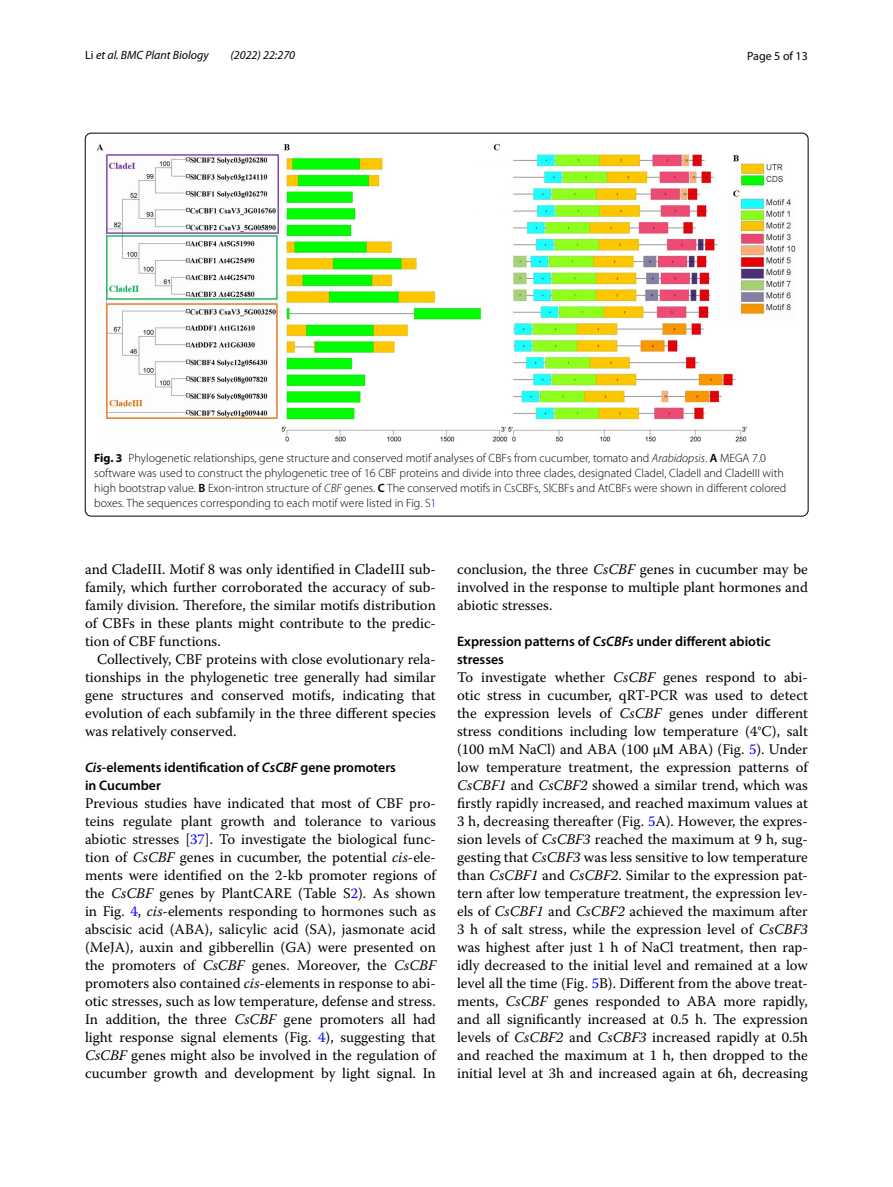
<style>
.page{position:relative;width:893px;height:1187px;background:#fff}
.page>*{position:absolute;margin:0;border:0;box-sizing:border-box;transform-origin:0 0}
.t1{font:14.7px/18px "Warnock Pro";color:#000;text-align:justify}
.t2{font:600 13.8px/18px "Myriad Pro";color:#000}
.t3{font:300 12px/15px "Myriad Pro";color:#000}
.t4{font:italic 12px "Myriad Pro";color:#000}
.t5{font:12px "Myriad Pro";color:#000}
.s1{font-style:normal}
.s2{font-weight:700}
.s3{font-style:italic}
.s4{font-weight:600}
.s5{color:#00f}
.s6{font-family:"STIX Math"}
</style>
<div class="page">
<img style="left:96px;top:144px;width:700px;height:298px">
<p class="t4" style="left:85px;top:48px;width:125px"><span class="s1">Li</span> et al. BMC Plant Biology</p>
<p class="t4" style="left:230px;top:48px;width:66px">(2022) 22:270</p>
<p class="t5" style="left:747px;top:48px;width:62px">Page 5 of 13</p>
<p class="t3" style="left:94px;top:450px;width:694px"><span class="s2">Fig. 3</span> Phylogenetic relationships, gene structure and conserved motif analyses of CBFs from cucumber, tomato and <span class="s3">Arabidopsis</span>. <span class="s4">A</span> MEGA 7.0 software was used to construct the phylogenetic tree of 16 CBF proteins and divide into three clades, designated CladeI, CladeII and CladeIII with high bootstrap value. <span class="s4">B</span> Exon-intron structure of <span class="s3">CBF</span> genes. <span class="s4">C</span> The conserved motifs in CsCBFs, SlCBFs and AtCBFs were shown in different colored boxes. The sequences corresponding to each motif were listed in Fig. S<span class="s5">1</span></p>
<p class="t1" style="left:85px;top:560px;width:352px">and CladeIII. Motif 8 was only identified in CladeIII sub&shy;family, which further corroborated the accuracy of sub&shy;family division. Therefore, the similar motifs distribution of CBFs in these plants might contribute to the predic&shy;tion of CBF functions.</p>
<p class="t1" style="left:85px;top:650px;width:352px;text-indent:12px">Collectively, CBF proteins with close evolutionary rela&shy;tionships in the phylogenetic tree generally had similar gene structures and conserved motifs, indicating that evolution of each subfamily in the three different species was relatively conserved.</p>
<p class="t2" style="left:85px;top:758px;width:312px"><span class="s3">Cis</span>‑elements identification of <span class="s3">CsCBF</span> gene promoters in Cucumber</p>
<p class="t1" style="left:85px;top:794px;width:352px">Previous studies have indicated that most of CBF pro&shy;teins regulate plant growth and tolerance to various abiotic stresses [<span class="s5">37</span>]. To investigate the biological func&shy;tion of <span class="s3">CsCBF</span> genes in cucumber, the potential <span class="s3">cis</span>-ele&shy;ments were identified on the 2-kb promoter regions of the <span class="s3">CsCBF</span> genes by PlantCARE (Table S<span class="s5">2</span>). As shown in Fig. <span class="s5">4</span>, <span class="s3">cis</span>-elements responding to hormones such as abscisic acid (ABA), salicylic acid (SA), jasmonate acid (MeJA), auxin and gibberellin (GA) were presented on the promoters of <span class="s3">CsCBF</span> genes. Moreover, the <span class="s3">CsCBF </span>promoters also contained <span class="s3">cis</span>-elements in response to abi&shy;otic stresses, such as low temperature, defense and stress.<br>In addition, the three <span class="s3">CsCBF</span> gene promoters all had light response signal elements (Fig. <span class="s5">4</span>), suggesting that <span class="s3">CsCBF</span> genes might also be involved in the regulation of cucumber growth and development by light signal. In</p>
<p class="t1" style="left:457px;top:560px;width:352px">conclusion, the three <span class="s3">CsCBF</span> genes in cucumber may be involved in the response to multiple plant hormones and abiotic stresses.</p>
<p class="t2" style="left:457px;top:632px;width:315px">Expression patterns of <span class="s3">CsCBFs</span> under different abiotic stresses</p>
<p class="t1" style="left:457px;top:668px;width:352px">To investigate whether <span class="s3">CsCBF</span> genes respond to abi&shy;otic stress in cucumber, qRT-PCR was used to detect the expression levels of <span class="s3">CsCBF</span> genes under different stress conditions including low temperature (4°C), salt (100 mM NaCl) and ABA (100 μ<span class="s6">Μ</span> ABA) (Fig. <span class="s5">5</span>). Under low temperature treatment, the expression patterns of <span class="s3">CsCBF1</span> and <span class="s3">CsCBF2</span> showed a similar trend, which was firstly rapidly increased, and reached maximum values at 3 h, decreasing thereafter (Fig. <span class="s5">5</span>A). However, the expres&shy;sion levels of <span class="s3">CsCBF3</span> reached the maximum at 9 h, sug&shy;gesting that <span class="s3">CsCBF3</span> was less sensitive to low temperature than <span class="s3">CsCBF1</span> and <span class="s3">CsCBF2</span>. Similar to the expression pat&shy;tern after low temperature treatment, the expression lev&shy;els of <span class="s3">CsCBF1</span> and <span class="s3">CsCBF2</span> achieved the maximum after 3 h of salt stress, while the expression level of <span class="s3">CsCBF3 </span>was highest after just 1 h of NaCl treatment, then rap&shy;idly decreased to the initial level and remained at a low level all the time (Fig. <span class="s5">5</span>B). Different from the above treat&shy;ments, <span class="s3">CsCBF</span> genes responded to ABA more rapidly, and all significantly increased at 0.5 h. The expression levels of <span class="s3">CsCBF2</span> and <span class="s3">CsCBF3</span> increased rapidly at 0.5h and reached the maximum at 1 h, then dropped to the initial level at 3h and increased again at 6h, decreasing</p>
</div>
